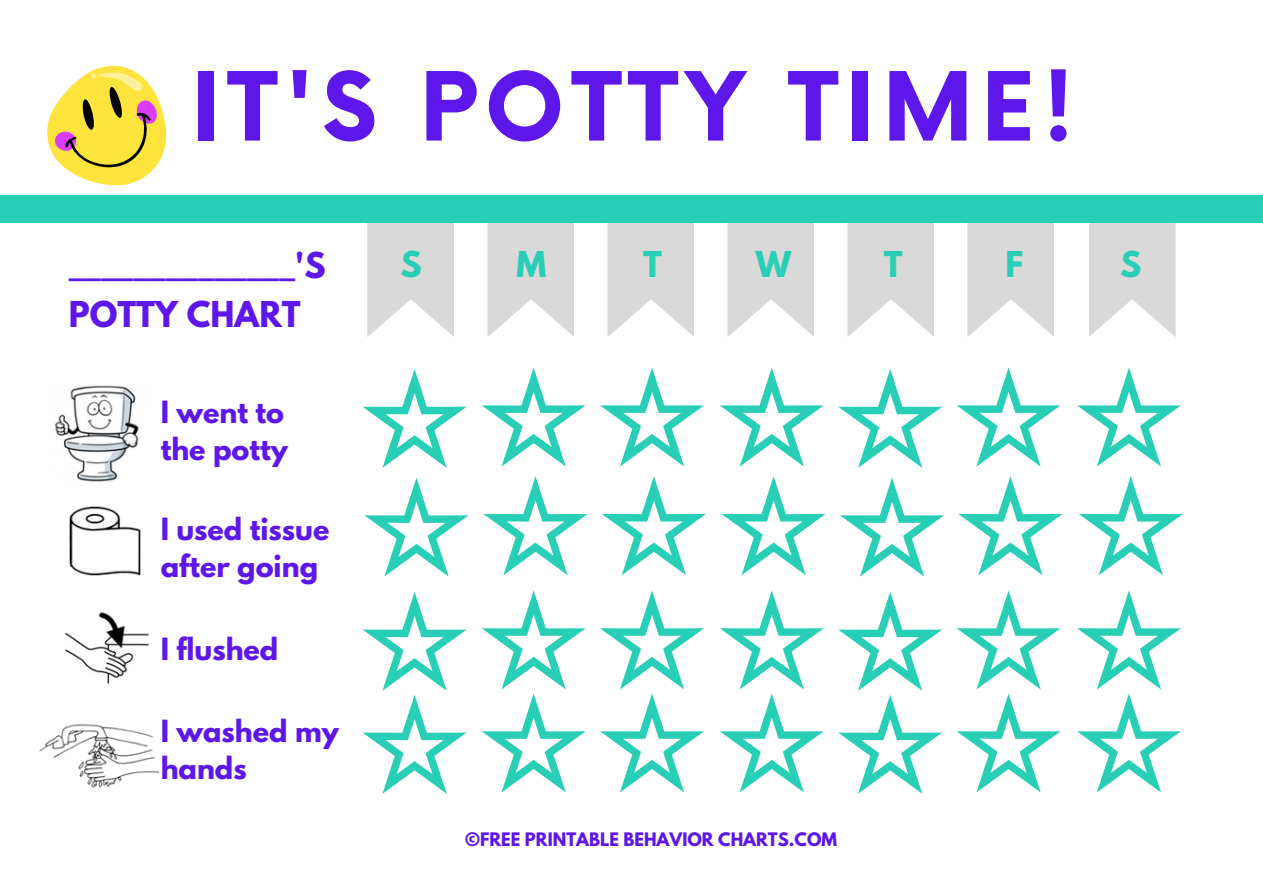
<style>
.page{position:relative;width:1263px;height:894px;background:#fff}
.page>*{position:absolute;margin:0;border:0;box-sizing:border-box;transform-origin:0 0}
.t1{font:700 92.7px "Now";letter-spacing:.08em;color:#5e17eb}
.t2{font:700 31.5px/49.5px "League Spartan";color:#5e17eb}
.t3{font:700 31.5px "League Spartan";color:#29ceb6}
.t4{font:700 27.15px/37px "League Spartan";color:#5e17eb}
.t5{font:700 16.5px "League Spartan";color:#5e17eb}
</style>
<div class="page">
<svg style="left:367px;top:223px;width:87px;height:114px"></svg>
<svg style="left:487px;top:223px;width:87px;height:114px"></svg>
<svg style="left:607px;top:223px;width:87px;height:114px"></svg>
<svg style="left:727px;top:223px;width:87px;height:114px"></svg>
<svg style="left:847px;top:223px;width:87px;height:114px"></svg>
<svg style="left:967px;top:223px;width:87px;height:114px"></svg>
<svg style="left:1089px;top:223px;width:86px;height:114px"></svg>
<div style="left:0;top:196px;width:1263px;height:27px;background:#29ceb6"></div>
<svg style="left:363px;top:369px;width:104px;height:99px"></svg>
<svg style="left:482px;top:367px;width:104px;height:99px"></svg>
<svg style="left:600px;top:368px;width:104px;height:98px"></svg>
<svg style="left:720px;top:367px;width:104px;height:99px"></svg>
<svg style="left:838px;top:369px;width:104px;height:99px"></svg>
<svg style="left:956px;top:367px;width:105px;height:99px"></svg>
<svg style="left:1077px;top:368px;width:104px;height:98px"></svg>
<svg style="left:364px;top:477px;width:104px;height:99px"></svg>
<svg style="left:483px;top:476px;width:105px;height:99px"></svg>
<svg style="left:602px;top:476px;width:104px;height:99px"></svg>
<svg style="left:722px;top:476px;width:104px;height:99px"></svg>
<svg style="left:840px;top:477px;width:104px;height:99px"></svg>
<svg style="left:958px;top:476px;width:104px;height:99px"></svg>
<svg style="left:1079px;top:476px;width:104px;height:99px"></svg>
<svg style="left:363px;top:592px;width:104px;height:201px"></svg>
<svg style="left:482px;top:590px;width:104px;height:202px"></svg>
<svg style="left:600px;top:590px;width:104px;height:202px"></svg>
<svg style="left:720px;top:590px;width:104px;height:202px"></svg>
<svg style="left:838px;top:592px;width:104px;height:201px"></svg>
<svg style="left:956px;top:590px;width:105px;height:202px"></svg>
<svg style="left:1077px;top:590px;width:104px;height:202px"></svg>
<img style="left:54px;top:385px;width:85px;height:97px">
<img style="left:69px;top:506px;width:72px;height:70px">
<img style="left:65px;top:612px;width:84px;height:72px">
<img style="left:39px;top:724px;width:120px;height:64px">
<svg style="left:47px;top:65px;width:120px;height:121px"></svg>
<h1 class="t1" style="left:190px;top:57px;width:886px">IT'S POTTY TIME!</h1>
<p class="t2" style="left:69px;top:244px;width:258px">______________'S<br>POTTY CHART</p>
<p class="t4" style="left:161px;top:397px;width:129px">I went to the potty</p>
<p class="t4" style="left:161px;top:514px;width:170px">I used tissue after going</p>
<p class="t4" style="left:161px;top:634px;width:119px">I flushed</p>
<p class="t4" style="left:161px;top:715px;width:180px">I washed my hands</p>
<p class="t3" style="left:401px;top:249px;width:23px">S</p>
<p class="t3" style="left:516px;top:249px;width:31px">M</p>
<p class="t3" style="left:643px;top:249px;width:20px">T</p>
<p class="t3" style="left:756px;top:249px;width:37px">W</p>
<p class="t3" style="left:884px;top:248px;width:20px">T</p>
<p class="t3" style="left:1005px;top:248px;width:19px">F</p>
<p class="t3" style="left:1120px;top:248px;width:23px">S</p>
<p class="t5" style="left:465px;top:830px;width:373px">©FREE PRINTABLE BEHAVIOR CHARTS.COM</p>
</div>
